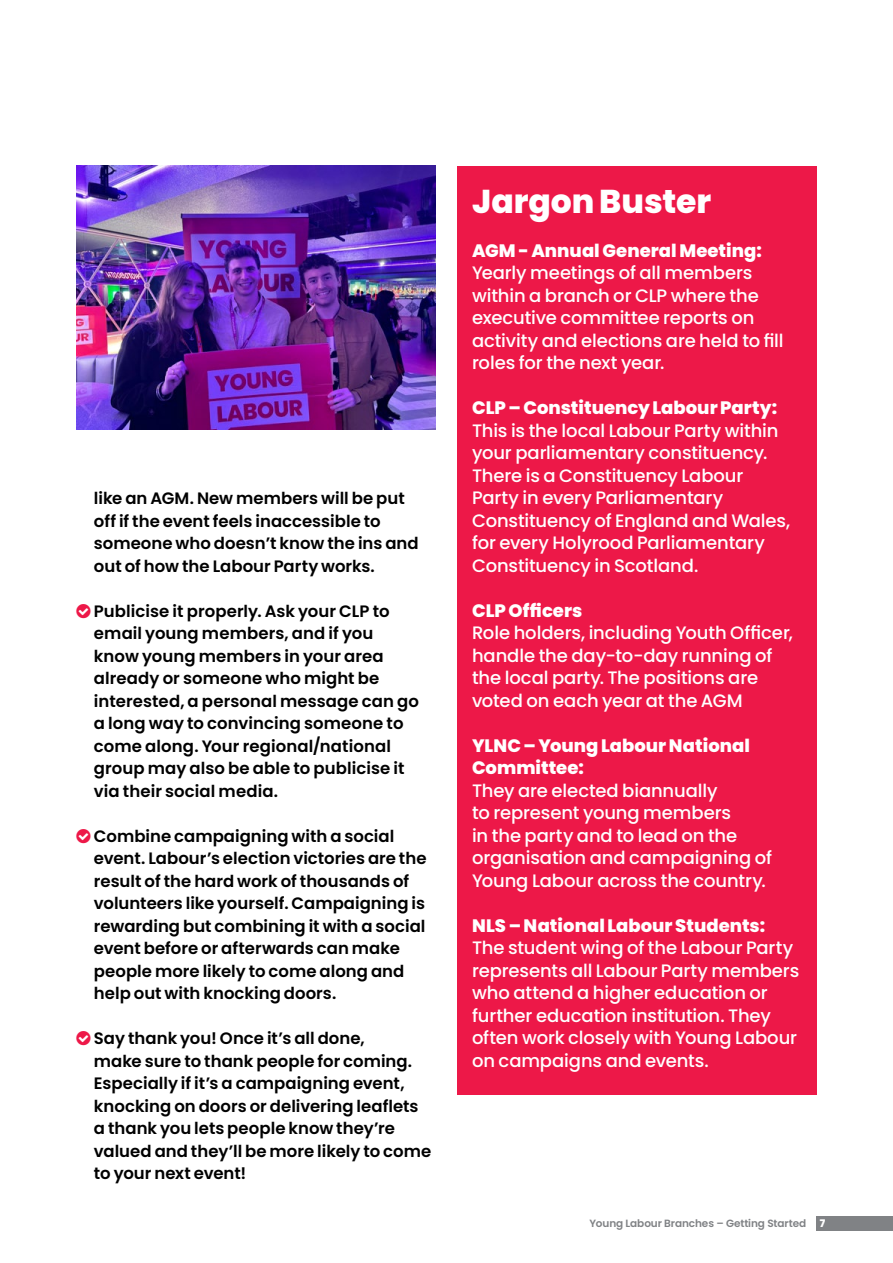
<style>
.page{position:relative;width:893px;height:1263px;background:#fff}
.page>*{position:absolute;margin:0;border:0;box-sizing:border-box;transform-origin:0 0}
.t1{font:800 33px "Poppins";color:#fff}
.t2{font:500 18px/22.5px "Poppins";letter-spacing:-.005em;color:#fff}
.t3{font:800 18px/22.5px "Poppins";color:#fff}
.t4{font:600 16.5px/22.5px "Poppins";color:#000}
.t5{font:600 10.5px "Poppins";letter-spacing:-.01em;color:#808285}
.t6{font:800 10.5px "Poppins";color:#fff}
</style>
<div class="page">
<div style="left:457px;top:166px;width:359px;height:928px;background:#ed1848"></div>
<img style="left:77px;top:166px;width:359px;height:263px">
<div style="left:816px;top:1216px;width:77px;height:15px;background:#808285"></div>
<p class="t4" style="left:94px;top:487px;width:326px">like an AGM. New members will be put off if the event feels inaccessible to someone who doesn’t know the ins and out of how the Labour Party works.</p>
<p class="t4" style="left:94px;top:600px;width:327px">Publicise it properly. Ask your CLP to email young members, and if you know young members in your area already or someone who might be interested, a personal message can go a long way to convincing someone to come along. Your regional/national group may also be able to publicise it via their social media.</p>
<p class="t4" style="left:94px;top:825px;width:334px">Combine campaigning with a social event. Labour’s election victories are the result of the hard work of thousands of volunteers like yourself. Campaigning is rewarding but combining it with a social event before or afterwards can make people more likely to come along and help out with knocking doors.</p>
<p class="t4" style="left:94px;top:1027px;width:339px">Say thank you! Once it’s all done,<br>make sure to thank people for coming.<br>Especially if it’s a campaigning event, knocking on doors or delivering leaflets a thank you lets people know they’re valued and they’ll be more likely to come to your next event!</p>
<h1 class="t1" style="left:472px;top:182px;width:241px">Jargon Buster</h1>
<p class="t3" style="left:472px;top:239px;width:291px">AGM - Annual General Meeting:</p>
<p class="t2" style="left:472px;top:262px;width:313px">Yearly meetings of all members within a branch or CLP where the executive committee reports on activity and elections are held to fill roles for the next year.</p>
<p class="t3" style="left:472px;top:397px;width:307px">CLP – Constituency Labour Party:</p>
<p class="t2" style="left:472px;top:419px;width:320px">This is the local Labour Party within your parliamentary constituency.<br>There is a Constituency Labour<br>Party in every Parliamentary<br>Constituency of England and Wales, for every Holyrood Parliamentary<br>Constituency in Scotland.</p>
<p class="t3" style="left:472px;top:599px;width:112px">CLP Officers</p>
<p class="t2" style="left:472px;top:622px;width:322px">Role holders, including Youth Officer, handle the day-to-day running of the local party. The positions are voted on each year at the AGM</p>
<p class="t3" style="left:472px;top:734px;width:280px">YLNC – Young Labour National<br>Committee:</p>
<p class="t2" style="left:472px;top:779px;width:302px">They are elected biannually<br>to represent young members<br>in the party and to lead on the organisation and campaigning of<br>Young Labour across the country.</p>
<p class="t3" style="left:472px;top:914px;width:295px">NLS – National Labour Students:</p>
<p class="t2" style="left:472px;top:937px;width:329px">The student wing of the Labour Party represents all Labour Party members who attend a higher education or further education institution. They often work closely with Young Labour on campaigns and events.</p>
<p class="t5" style="left:589px;top:1217px;width:218px">Young Labour Branches – Getting Started</p>
<p class="t6" style="left:820px;top:1217px;width:7px">7</p>
</div>
